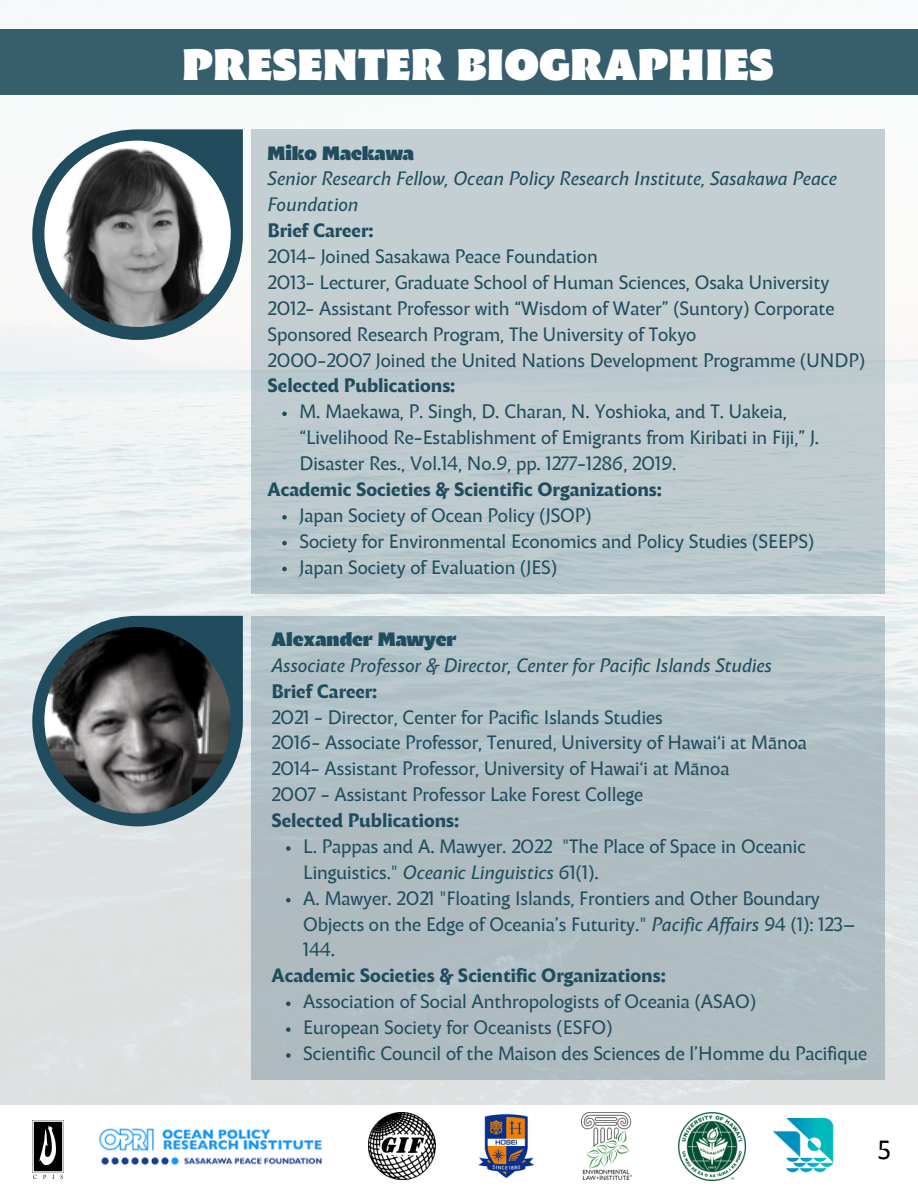
<style>
.page{position:relative;width:918px;height:1188px;background:#fff}
.page>*{position:absolute;margin:0;border:0;box-sizing:border-box;transform-origin:0 0}
.t1{font:42.3px "Malik Heavy Display";color:#fff}
.t2{font:25.5px "Malik";color:#000}
.t3{font:18.75px/25.8px "Malik";color:#204c5d}
.t4{font:700 18.75px "Malik";color:#204c5d}
.t5{font:italic 18.75px/25.8px "Malik";color:#204c5d}
.t6{font:18.75px "Malik Heavy Display";color:#204c5d}
.s1{font-style:italic}
</style>
<div class="page">
<div style="left:0;top:29px;width:918px;height:66px;background:#365e6d"></div>
<div style="left:251px;top:616px;width:633px;height:463px;background:#afbdc2"></div>
<div style="left:251px;top:129px;width:633px;height:465px;background:linear-gradient(to bottom,#c7d1d4,#b9c7cc)"></div>
<svg style="left:32px;top:129px;width:211px;height:211px"></svg>
<img style="left:44px;top:141px;width:187px;height:186px">
<svg style="left:32px;top:616px;width:211px;height:210px"></svg>
<img style="left:44px;top:627px;width:187px;height:186px">
<svg style="left:286px;top:846px;width:5px;height:5px"></svg>
<svg style="left:286px;top:898px;width:5px;height:4px"></svg>
<svg style="left:286px;top:1001px;width:5px;height:5px"></svg>
<svg style="left:286px;top:1027px;width:5px;height:5px"></svg>
<svg style="left:286px;top:1053px;width:5px;height:5px"></svg>
<svg style="left:282px;top:412px;width:5px;height:4px"></svg>
<svg style="left:282px;top:515px;width:5px;height:5px"></svg>
<svg style="left:282px;top:541px;width:5px;height:4px"></svg>
<svg style="left:282px;top:567px;width:5px;height:4px"></svg>
<img style="left:32px;top:1121px;width:32px;height:58px">
<img style="left:774px;top:1119px;width:60px;height:54px">
<img style="left:99px;top:1128px;width:223px;height:38px">
<img style="left:478px;top:1113px;width:56px;height:66px">
<img style="left:368px;top:1112px;width:68px;height:68px">
<img style="left:581px;top:1112px;width:51px;height:68px">
<img style="left:678px;top:1113px;width:68px;height:67px">
<h1 class="t1" style="left:182px;top:49px;width:593px">PRESENTER BIOGRAPHIES</h1>
<p class="t6" style="left:268px;top:145px;width:148px">Miko Maekawa</p>
<p class="t5" style="left:268px;top:168px;width:571px">Senior Research Fellow, Ocean Policy Research Institute, Sasakawa Peace<br>Foundation</p>
<p class="t4" style="left:268px;top:223px;width:108px">Brief Career:</p>
<p class="t3" style="left:268px;top:245px;width:599px">2014- Joined Sasakawa Peace Foundation<br>2013- Lecturer, Graduate School of Human Sciences, Osaka University 2012- Assistant Professor with “Wisdom of Water” (Suntory) Corporate Sponsored Research Program, The University of Tokyo<br>2000-2007 Joined the United Nations Development Programme (UNDP)</p>
<p class="t4" style="left:268px;top:378px;width:189px">Selected Publications:</p>
<p class="t3" style="left:299px;top:401px;width:521px">M. Maekawa, P. Singh, D. Charan, N. Yoshioka, and T. Uakeia, “Livelihood Re-Establishment of Emigrants from Kiribati in Fiji,” J.<br>Disaster Res., Vol.14, No.9, pp. 1277-1286, 2019.</p>
<p class="t3" style="left:299px;top:504px;width:516px">Japan Society of Ocean Policy (JSOP)<br>Society for Environmental Economics and Policy Studies (SEEPS)<br>Japan Society of Evaluation (JES)</p>
<p class="t4" style="left:268px;top:482px;width:396px">Academic Societies &amp; Scientific Organizations:</p>
<p class="t6" style="left:271px;top:632px;width:186px">Alexander Mawyer</p>
<p class="t5" style="left:271px;top:654px;width:502px">Associate Professor &amp; Director, Center for Pacific Islands Studies</p>
<p class="t4" style="left:271px;top:684px;width:108px">Brief Career:</p>
<p class="t3" style="left:271px;top:706px;width:537px">2021 - Director, Center for Pacific Islands Studies<br>2016- Associate Professor, Tenured, University of Hawai‘i at Mānoa 2014- Assistant Professor, University of Hawai‘i at Mānoa<br>2007 - Assistant Professor Lake Forest College</p>
<p class="t4" style="left:271px;top:813px;width:189px">Selected Publications:</p>
<p class="t3" style="left:303px;top:835px;width:554px">L. Pappas and A. Mawyer. 2022 "The Place of Space in Oceanic Linguistics." <span class="s1">Oceanic Linguistics</span> 61(1).<br>A. Mawyer. 2021 "Floating Islands, Frontiers and Other Boundary Objects on the Edge of Oceania’s Futurity." <span class="s1">Pacific Affairs</span> 94 (1): 123– 144.</p>
<p class="t3" style="left:303px;top:990px;width:565px">Association of Social Anthropologists of Oceania (ASAO)<br>European Society for Oceanists (ESFO)<br>Scientific Council of the Maison des Sciences de l’Homme du Pacifique</p>
<p class="t4" style="left:271px;top:968px;width:396px">Academic Societies &amp; Scientific Organizations:</p>
<h2 class="t2" style="left:877px;top:1140px;width:15px">5</h2>
</div>
